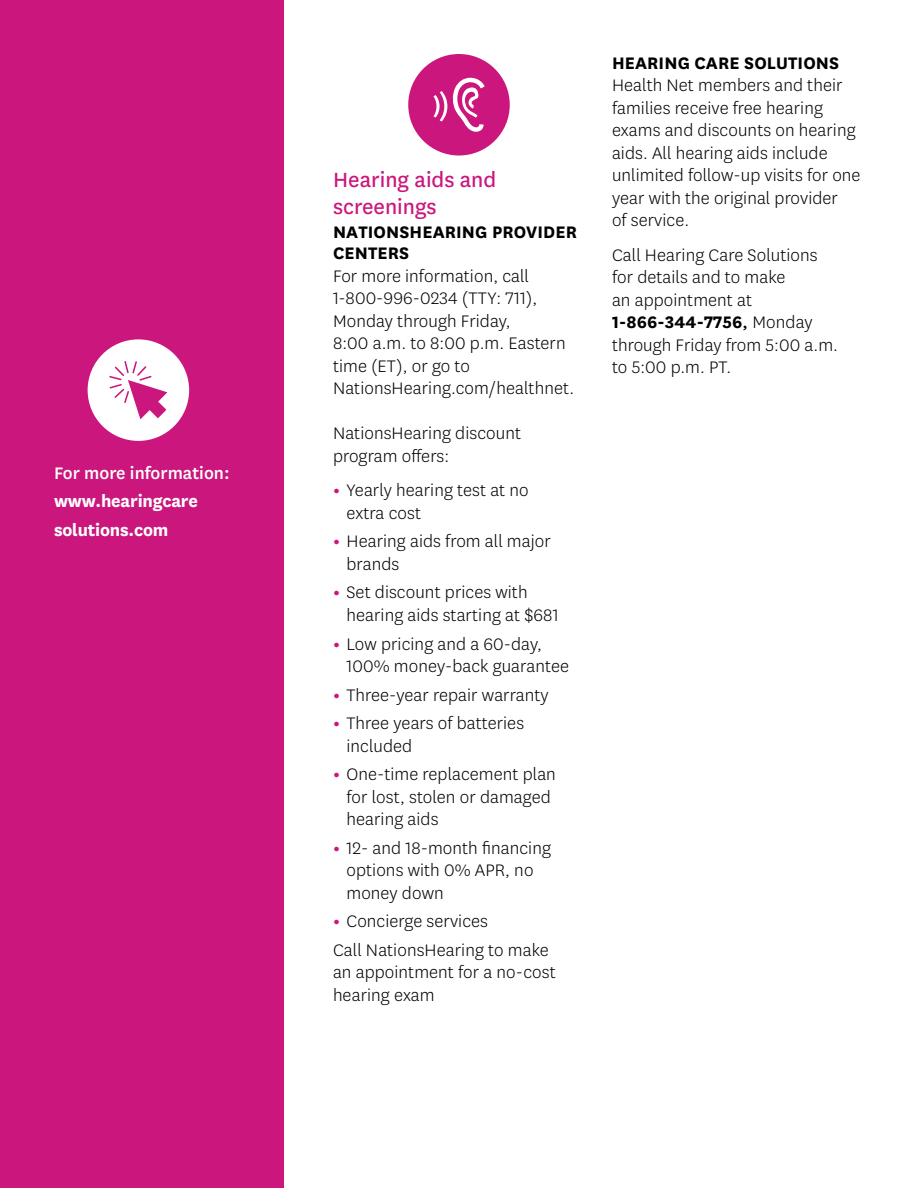
<style>
.page{position:relative;width:918px;height:1188px;background:#fff}
.page>*{position:absolute;margin:0;border:0;box-sizing:border-box;transform-origin:0 0}
.t1{font:24px/27px "Centene Sans";color:#cb177d}
.t2{font:300 19.5px/22.5px "Centene Sans";letter-spacing:.005em;color:#000}
.t3{font:700 19.5px/21px "Centene Sans";letter-spacing:.005em;color:#000}
.t4{font:700 19.5px/28.5px "Centene Sans";letter-spacing:-.01em;color:#fff}
.t5{font:500 19.5px "Centene Sans";color:#fff}
.s1{font-weight:700;color:#cb177d}
.s2{font-weight:700}
.s3{font-weight:400}
</style>
<div class="page">
<div style="left:0;top:0;width:284px;height:1188px;background:#cb177d"></div>
<div style="left:408px;top:54px;width:102px;height:102px;background:#cb177d;border-radius:50%"></div>
<svg style="left:433px;top:78px;width:52px;height:54px"></svg>
<svg style="left:88px;top:339px;width:101px;height:102px"></svg>
<p class="t5" style="left:54px;top:460px;width:177px">For more information:</p>
<p class="t4" style="left:54px;top:486px;width:145px">www.hearingcare solutions.com</p>
<p class="t1" style="left:333px;top:165px;width:165px">Hearing aids and screenings</p>
<p class="t3" style="left:333px;top:221px;width:246px">NATIONSHEARING PROVIDER<br>CENTERS</p>
<p class="t2" style="left:333px;top:264px;width:243px">For more information, call<br>1-800-996-0234 (TTY: 711),<br>Monday through Friday,<br>8:00 a.m. to 8:00 p.m. Eastern time (ET), or go to<br>NationsHearing.com/healthnet.</p>
<p class="t2" style="left:333px;top:422px;width:190px">NationsHearing discount program offers:</p>
<p class="t2" style="left:346px;top:479px;width:184px;text-indent:-13px"><span class="s1">•</span> Yearly hearing test at no extra cost</p>
<p class="t2" style="left:346px;top:530px;width:206px;text-indent:-13px"><span class="s1">•</span> Hearing aids from all major brands</p>
<p class="t2" style="left:346px;top:581px;width:214px;text-indent:-13px"><span class="s1">•</span> Set discount prices with hearing aids starting at $681</p>
<p class="t2" style="left:346px;top:632px;width:224px;text-indent:-13px"><span class="s1">•</span> Low pricing and a 60-day,<br>100% money-back guarantee</p>
<p class="t2" style="left:333px;top:683px;width:217px"><span class="s1">•</span> Three-year repair warranty</p>
<p class="t2" style="left:346px;top:711px;width:179px;text-indent:-13px"><span class="s1">•</span> Three years of batteries included</p>
<p class="t2" style="left:346px;top:762px;width:211px;text-indent:-13px"><span class="s1">•</span> One-time replacement plan for lost, stolen or damaged hearing aids</p>
<p class="t2" style="left:346px;top:836px;width:206px;text-indent:-13px"><span class="s1">•</span> 12- and 18-month financing options with 0% APR, no money down</p>
<p class="t2" style="left:333px;top:906px;width:217px;line-height:28.5px"><span class="s1">•</span> Concierge services<br>Call NationsHearing to make</p>
<p class="t2" style="left:333px;top:960px;width:224px">an appointment for a no-cost hearing exam</p>
<p class="t3" style="left:612px;top:51px;width:229px">HEARING CARE SOLUTIONS</p>
<p class="t2" style="left:612px;top:73px;width:250px">Health Net members and their families receive free hearing exams and discounts on hearing aids. All hearing aids include unlimited follow-up visits for one year with the original provider<br>of service.</p>
<p class="t2" style="left:612px;top:243px;width:228px">Call Hearing Care Solutions for details and to make<br>an appointment at<br><span class="s2">1-866-344-7756</span><span class="s3">,</span> Monday through Friday from 5:00 a.m. to 5:00 p.m. PT.</p>
</div>
